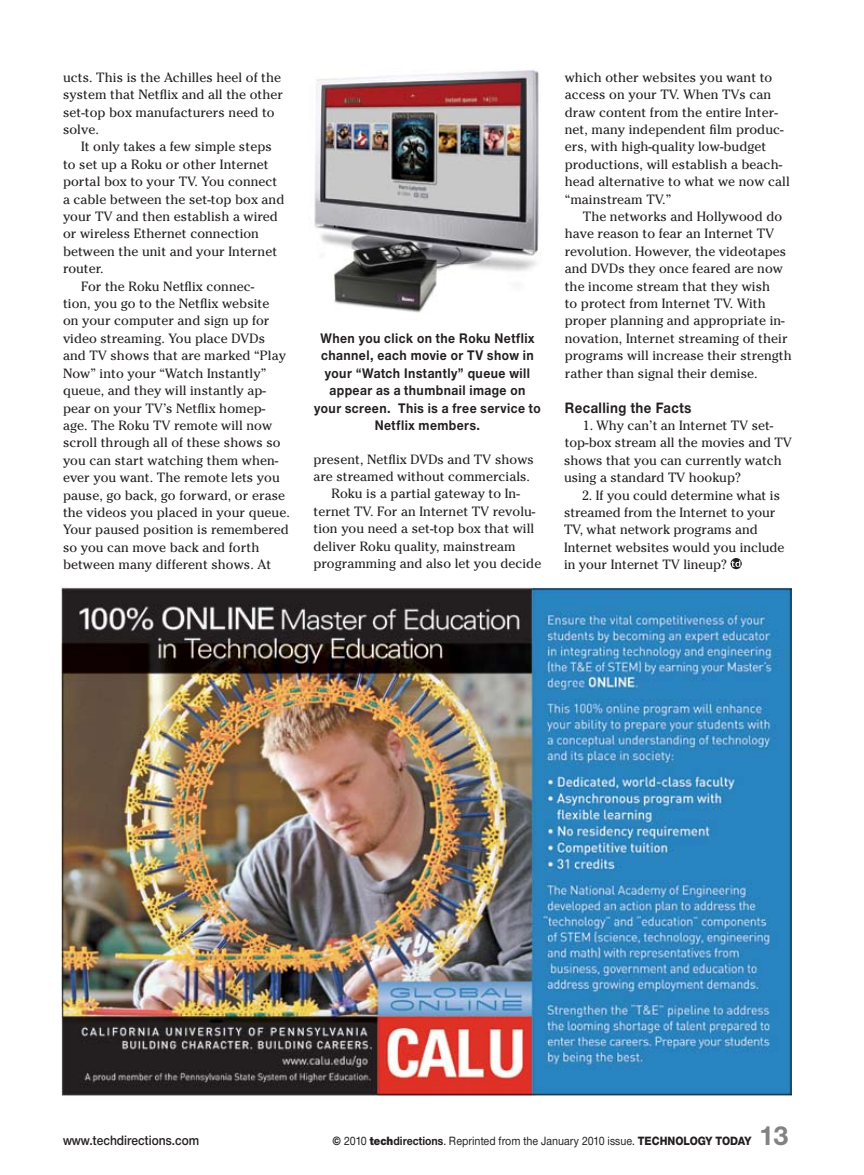
<style>
.page{position:relative;width:864px;height:1175px;background:#fff}
.page>*{position:absolute;margin:0;border:0;box-sizing:border-box;transform-origin:0 0}
.t1{font:700 28.35px "Nimbus San Nov T";color:#808284}
.t2{font:700 15.6px "Nimbus San Nov T";letter-spacing:.03em;color:#231f20;scale:.9 1}
.t3{font:700 14.4px/17.4px "Nimbus San Nov T";letter-spacing:.035em;color:#231f20;text-align:center;scale:.9 1}
.t4{font:600 14.1px "Nimbus San Nov T";color:#231f20;scale:.9 1}
.t5{font:13.35px/17.4px "Cheltenham";letter-spacing:.005em;color:#231f20}
.t6{font:500 12.45px "Nimbus San Nov T";color:#231f20;scale:.9 1}
.s1{font-family:"Nimbus San Nov T Heav";font-weight:400}
.s2{font-family:"Nimbus San Nov T Blac";font-weight:400}
.s3{font-weight:700}
</style>
<div class="page">
<img style="left:314px;top:70px;width:227px;height:243px">
<svg style="left:731px;top:558px;width:11px;height:11px"></svg>
<svg style="left:731px;top:560px;width:9px;height:7px"></svg>
<img style="left:62px;top:586px;width:730px;height:509px">
<p class="t5" style="left:63px;top:69px;width:222px">ucts. This is the Achilles heel of the system that Netflix and all the other set-top box manufacturers need to solve.</p>
<p class="t5" style="left:81px;top:138px;width:192px">It only takes a few simple steps</p>
<p class="t5" style="left:63px;top:156px;width:207px">to set up a Roku or other Internet</p>
<p class="t5" style="left:63px;top:173px;width:216px">portal box to your TV. You connect</p>
<p class="t5" style="left:63px;top:190px;width:223px">a cable between the set-top box and</p>
<p class="t5" style="left:63px;top:208px;width:216px">your TV and then establish a wired</p>
<p class="t5" style="left:63px;top:225px;width:198px">or wireless Ethernet connection</p>
<p class="t5" style="left:63px;top:243px;width:216px">between the unit and your Internet</p>
<p class="t5" style="left:63px;top:260px;width:42px">router.</p>
<p class="t5" style="left:81px;top:277px;width:175px">For the Roku Netflix connec-</p>
<p class="t5" style="left:63px;top:295px;width:208px">tion, you go to the Netflix website</p>
<p class="t5" style="left:63px;top:312px;width:208px">on your computer and sign up for</p>
<p class="t5" style="left:63px;top:330px;width:204px">video streaming. You place DVDs</p>
<p class="t5" style="left:63px;top:347px;width:224px">and TV shows that are marked “Play</p>
<p class="t5" style="left:63px;top:364px;width:205px">Now” into your “Watch Instantly”</p>
<p class="t5" style="left:63px;top:382px;width:204px">queue, and they will instantly ap-</p>
<p class="t5" style="left:63px;top:399px;width:204px">pear on your TV’s Netflix homep-</p>
<p class="t5" style="left:63px;top:417px;width:211px">age. The Roku TV remote will now</p>
<p class="t5" style="left:63px;top:434px;width:219px">scroll through all of these shows so</p>
<p class="t5" style="left:63px;top:451px;width:217px">you can start watching them when-</p>
<p class="t5" style="left:63px;top:469px;width:218px">ever you want. The remote lets you</p>
<p class="t5" style="left:63px;top:486px;width:224px">pause, go back, go forward, or erase</p>
<p class="t5" style="left:63px;top:504px;width:228px">the videos you placed in your queue.</p>
<p class="t5" style="left:63px;top:521px;width:228px">Your paused position is remembered</p>
<p class="t5" style="left:63px;top:538px;width:198px">so you can move back and forth</p>
<p class="t5" style="left:63px;top:556px;width:210px">between many different shows. At</p>
<p class="t3" style="left:314px;top:329px;width:253px">When you click on the Roku Netflix channel, each movie or TV show in your “Watch Instantly” queue will appear as a thumbnail image on your screen. This is a free service to<br>Netflix members.</p>
<p class="t5" style="left:314px;top:450px;width:222px">present, Netflix DVDs and TV shows</p>
<p class="t5" style="left:314px;top:467px;width:218px">are streamed without commercials.</p>
<p class="t5" style="left:332px;top:485px;width:190px">Roku is a partial gateway to In-</p>
<p class="t5" style="left:314px;top:502px;width:223px">ternet TV. For an Internet TV revolu-</p>
<p class="t5" style="left:314px;top:520px;width:222px">tion you need a set-top box that will</p>
<p class="t5" style="left:314px;top:537px;width:204px">deliver Roku quality, mainstream</p>
<p class="t5" style="left:314px;top:554px;width:229px">programming and also let you decide</p>
<p class="t5" style="left:565px;top:69px;width:227px">which other websites you want to access on your TV. When TVs can draw content from the entire Inter&shy;net, many independent film produc&shy;ers, with high-quality low-budget productions, will establish a beach&shy;head alternative to what we now call “mainstream TV.”</p>
<p class="t5" style="left:565px;top:208px;width:229px;text-indent:18px">The networks and Hollywood do have reason to fear an Internet TV revolution. However, the videotapes and DVDs they once feared are now the income stream that they wish<br>to protect from Internet TV. With proper planning and appropriate in&shy;novation, Internet streaming of their programs will increase their strength rather than signal their demise.</p>
<p class="t2" style="left:565px;top:398px;width:142px">Recalling the Facts</p>
<p class="t5" style="left:564px;top:417px;width:229px;text-indent:19px">1. Why can’t an Internet TV set&shy;top-box stream all the movies and TV shows that you can currently watch using a standard TV hookup?</p>
<p class="t5" style="left:564px;top:486px;width:222px;text-indent:18px">2. If you could determine what is streamed from the Internet to your<br>TV, what network programs and<br>Internet websites would you include in your Internet TV lineup?</p>
<p class="t4" style="left:63px;top:1132px;width:153px">www.techdirections.com</p>
<p class="t6" style="left:332px;top:1133px;width:467px"><span class="s1">©</span> 2010 <span class="s2">tech</span><span class="s3">directions</span>. Reprinted from the January 2010 issue. <span class="s1">TECHNOLOGY TODAY</span></p>
<h1 class="t1" style="left:759px;top:1119px;width:32px">13</h1>
</div>
